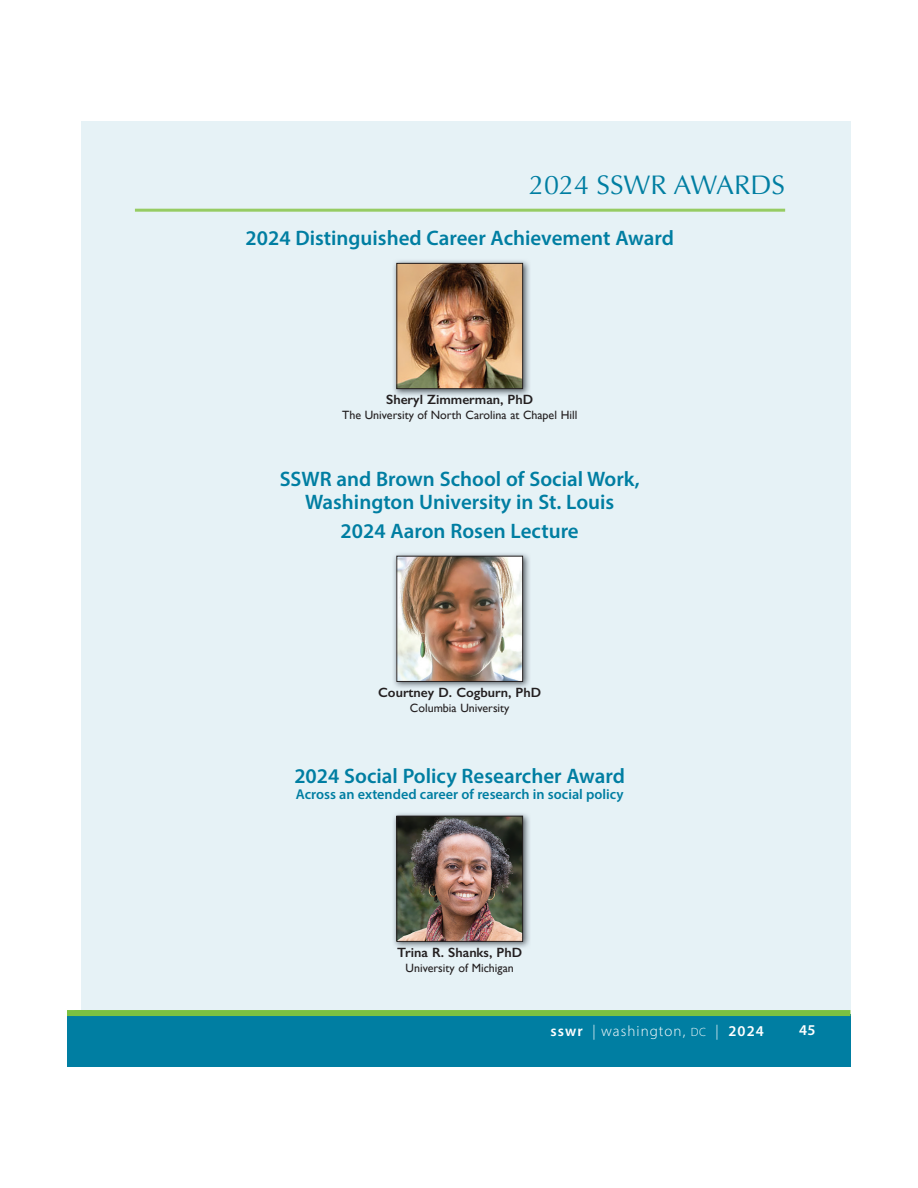
<style>
.page{position:relative;width:918px;height:1188px;background:#fff}
.page>*{position:absolute;margin:0;border:0;box-sizing:border-box;transform-origin:0 0}
.t1{font:27px "Optima";color:#007ea2}
.t2{font:600 21px/22.5px "Myriad Pro";color:#007ea2;text-align:center}
.t3{font:300 15px "Myriad Pro";letter-spacing:.07em;color:#fff}
.t4{font:600 15px "Myriad Pro";color:#fff}
.t5{font:600 14.25px "Myriad Pro";color:#007ea2}
.t6{font:600 13.5px "Gill Sans";color:#231f20}
.t7{font:12px "Gill Sans";color:#231f20}
.s1{font-weight:600}
.s2{font-size:12px}
</style>
<div class="page">
<div style="left:81px;top:122px;width:770px;height:888px;background:#e6f2f6"></div>
<div style="left:70px;top:1014px;width:781px;height:53px;background:#007ea2"></div>
<div style="left:68px;top:1014px;width:24px;height:53px;background:#007ea2"></div>
<div style="left:68px;top:1010px;width:24px;height:6px;background:#7bc142"></div>
<hr style="left:135px;top:209px;width:650px;height:3px;background:#96cc63">
<div style="left:75px;top:1010px;width:776px;height:6px;background:#7bc142"></div>
<img style="left:393px;top:260px;width:137px;height:136px">
<img style="left:399px;top:265px;width:122px;height:122px">
<div style="left:397px;top:263px;width:126px;height:126px;border:1px solid #231f20"></div>
<img style="left:393px;top:553px;width:137px;height:135px">
<img style="left:399px;top:558px;width:122px;height:122px">
<div style="left:397px;top:556px;width:126px;height:126px;border:1px solid #231f20"></div>
<img style="left:393px;top:813px;width:137px;height:135px">
<img style="left:399px;top:818px;width:122px;height:122px">
<div style="left:397px;top:816px;width:126px;height:126px;border:1px solid #231f20"></div>
<p class="t1" style="left:529px;top:169px;width:258px">2024 SSWR AWARDS</p>
<p class="t2" style="left:246px;top:228px;width:430px">2024 Distinguished Career Achievement Award</p>
<p class="t6" style="left:386px;top:391px;width:149px">Sheryl Zimmerman, PhD</p>
<p class="t7" style="left:342px;top:408px;width:237px">The University of North Carolina at Chapel Hill</p>
<p class="t2" style="left:280px;top:469px;width:362px">SSWR and Brown School of Social Work,<br>Washington University in St. Louis</p>
<p class="t2" style="left:341px;top:521px;width:240px">2024 Aaron Rosen Lecture</p>
<p class="t6" style="left:378px;top:684px;width:165px">Courtney D. Cogburn, PhD</p>
<p class="t7" style="left:410px;top:701px;width:101px">Columbia University</p>
<p class="t2" style="left:294px;top:766px;width:332px">2024 Social Policy Researcher Award</p>
<p class="t5" style="left:296px;top:789px;width:329px">Across an extended career of research in social policy</p>
<p class="t6" style="left:397px;top:944px;width:126px">Trina R. Shanks, PhD</p>
<p class="t7" style="left:406px;top:961px;width:110px">University of Michigan</p>
<p class="t3" style="left:550px;top:1022px;width:215px"><span class="s1">sswr</span> | washington, <span class="s2">DC</span> | <span class="s1">2024</span></p>
<p class="t4" style="left:799px;top:1024px;width:18px">45</p>
</div>
